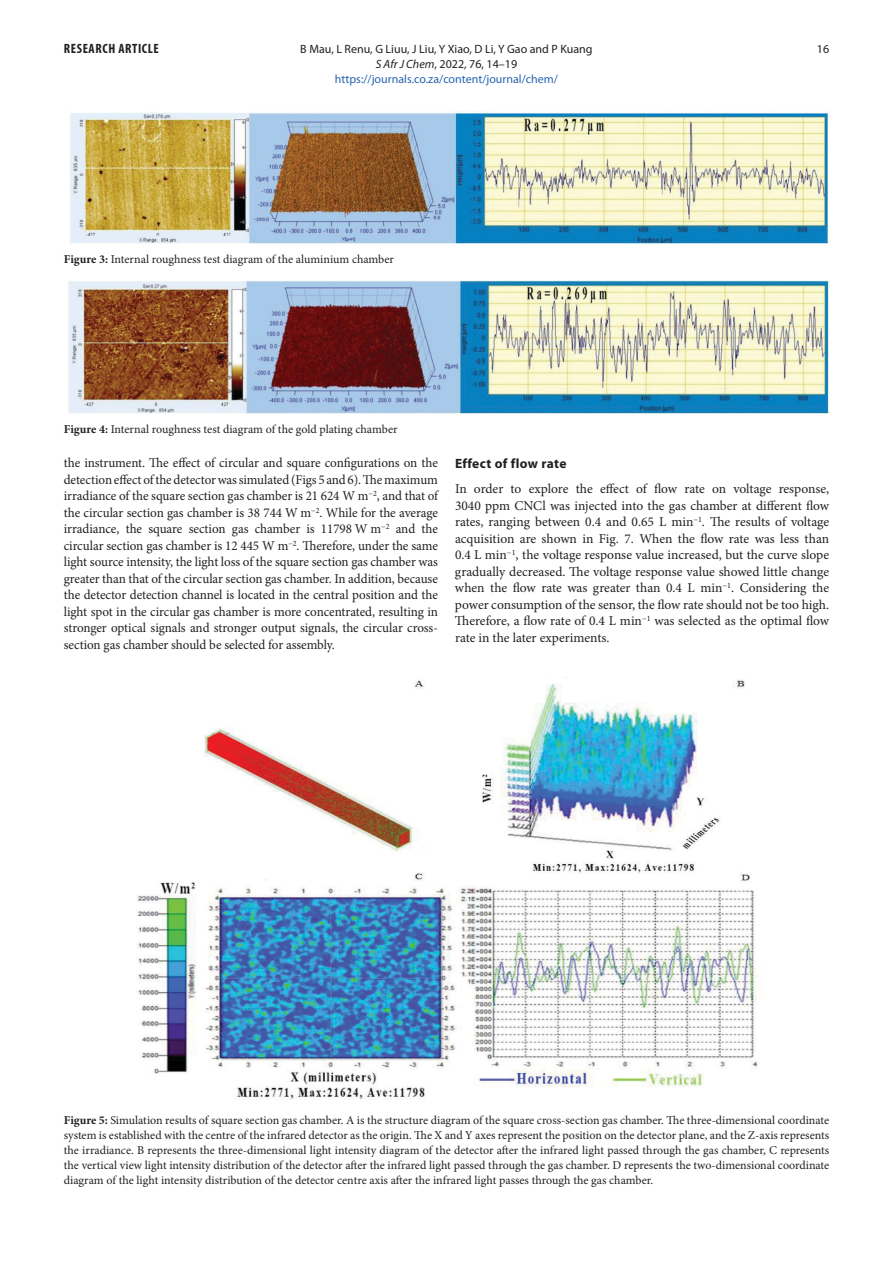
<style>
.page{position:relative;width:893px;height:1263px;background:#fff}
.page>*{position:absolute;margin:0;border:0;box-sizing:border-box;transform-origin:0 0}
.t1{font:13.5px/16.5px "Minion Pro";letter-spacing:-.005em;color:#231f20;text-align:justify}
.t2{font:700 13.5px "Myriad Pro";letter-spacing:.02em;color:#231f20}
.t3{font:700 condensed 13.5px "Myriad Pro";letter-spacing:.045em;color:#231f20}
.t4{font:12px/15px "Minion Pro";color:#231f20;text-align:justify}
.t5{font:12px/15px "Myriad Pro";color:#2865b0;text-align:center}
.t6{font:12px "Myriad Pro";color:#231f20}
.s1{font-style:italic;color:#231f20}
.s2{color:#231f20}
.s3{font-weight:700}
</style>
<div class="page">
<img style="left:137px;top:680px;width:621px;height:419px">
<img style="left:70px;top:112px;width:759px;height:131px">
<img style="left:68px;top:281px;width:761px;height:132px">
<p class="t3" style="left:64px;top:40px;width:97px">RESEARCH ARTICLE</p>
<p class="t6" style="left:300px;top:41px;width:294px">B Mau, L Renu, G Liuu, J Liu, Y Xiao, D Li, Y Gao and P Kuang</p>
<p class="t6" style="left:817px;top:41px;width:14px">16</p>
<p class="t5" style="left:335px;top:56px;width:225px"><span class="s1">S Afr J Chem</span><span class="s2">, 2022, 76, 14–19 </span>https://journals.co.za/content/journal/chem/</p>
<p class="t4" style="left:64px;top:252px;width:332px"><span class="s3">Figure 3:</span> Internal roughness test diagram of the aluminium chamber</p>
<p class="t4" style="left:64px;top:422px;width:335px"><span class="s3">Figure 4:</span> Internal roughness test diagram of the gold plating chamber</p>
<p class="t1" style="left:64px;top:455px;width:376px">the instrument. The effect of circular and square configurations on the detection effect of the detector was simulated (Figs 5 and 6). The maximum irradiance of the square section gas chamber is 21 624 W m<sup>−2</sup>, and that of the circular section gas chamber is 38 744 W m<sup>−2</sup>. While for the average irradiance, the square section gas chamber is 11798 W m<sup>−2</sup> and the circular section gas chamber is 12 445 W m<sup>−2</sup>. Therefore, under the same light source intensity, the light loss of the square section gas chamber was greater than that of the circular section gas chamber. In addition, because the detector detection channel is located in the central position and the light spot in the circular gas chamber is more concentrated, resulting in stronger optical signals and stronger output signals, the circular cross&shy;section gas chamber should be selected for assembly.</p>
<p class="t2" style="left:455px;top:454px;width:113px">Effect of flow rate</p>
<p class="t1" style="left:455px;top:481px;width:376px">In order to explore the effect of flow rate on voltage response, 3040 ppm CNCl was injected into the gas chamber at different flow rates, ranging between 0.4 and 0.65 L min<sup>−1</sup>. The results of voltage acquisition are shown in Fig. 7. When the flow rate was less than 0.4 L min<sup>−1</sup>, the voltage response value increased, but the curve slope gradually decreased. The voltage response value showed little change when the flow rate was greater than 0.4 L min<sup>−1</sup>. Considering the power consumption of the sensor, the flow rate should not be too high.<br>Therefore, a flow rate of 0.4 L min<sup>−1</sup> was selected as the optimal flow rate in the later experiments.</p>
<p class="t4" style="left:64px;top:1112px;width:767px"><span class="s3">Figure 5:</span> Simulation results of square section gas chamber. A is the structure diagram of the square cross-section gas chamber. The three-dimensional coordinate system is established with the centre of the infrared detector as the origin. The X and Y axes represent the position on the detector plane, and the Z-axis represents the irradiance. B represents the three-dimensional light intensity diagram of the detector after the infrared light passed through the gas chamber, C represents the vertical view light intensity distribution of the detector after the infrared light passed through the gas chamber. D represents the two-dimensional coordinate diagram of the light intensity distribution of the detector centre axis after the infrared light passes through the gas chamber.</p>
</div>
